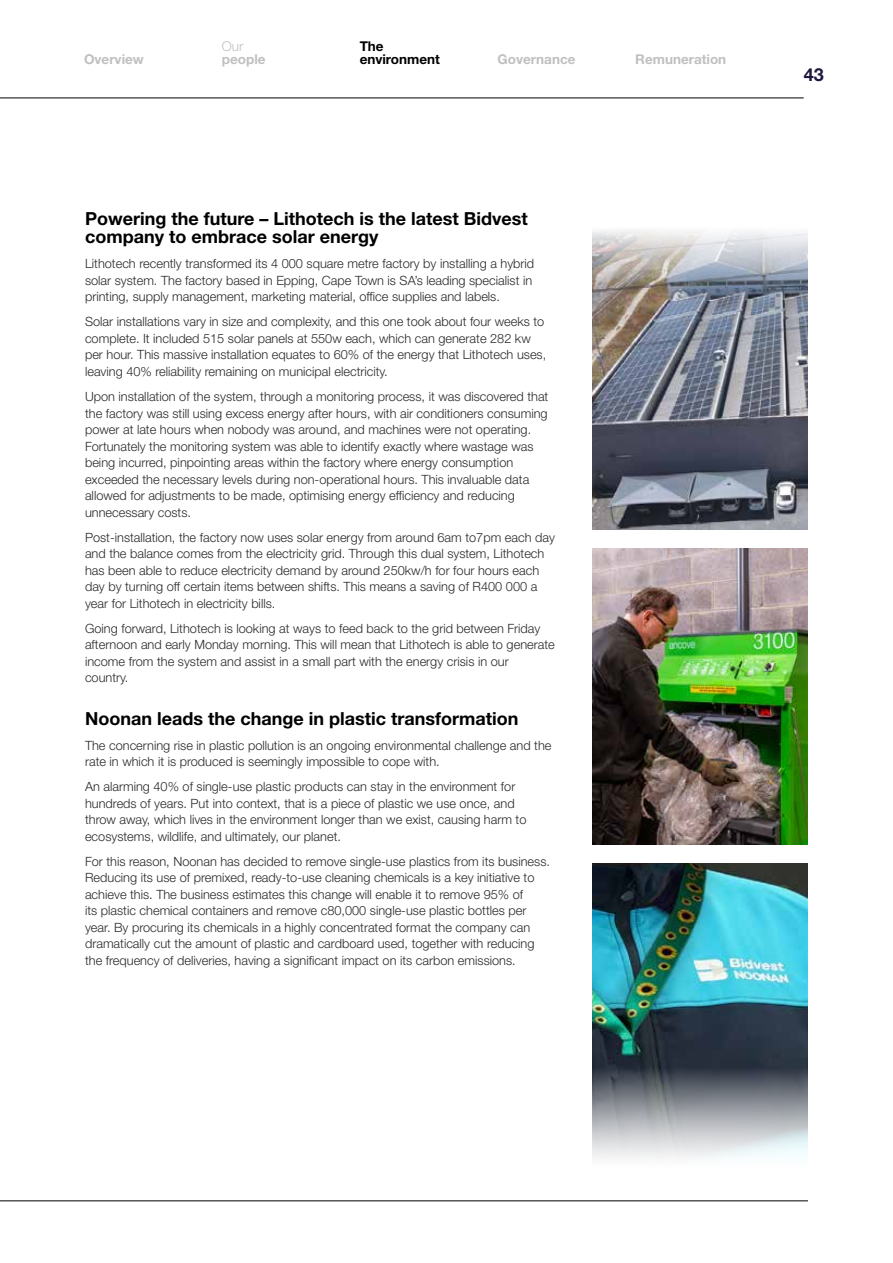
<style>
.page{position:relative;width:893px;height:1263px;background:#fff}
.page>*{position:absolute;margin:0;border:0;box-sizing:border-box;transform-origin:0 0}
.t1{font:700 18px/18px "Helvetica Neue LT Std";color:#000}
.t2{font:700 18px "Helvetica Neue LT Std";color:#20163f}
.t3{font:700 13.5px "Helvetica Neue LT Std";color:#c0c0c0}
.t4{font:700 13.5px/13.5px "Helvetica Neue LT Std";color:#000}
.t5{font:300 13.5px "Helvetica Neue LT Std";color:#c0c0c0}
.t6{font:300 12.75px/16.5px "Helvetica Neue LT Std";color:#292929}
</style>
<div class="page">
<hr style="left:0;top:98px;width:804px;height:1px;background:#000">
<hr style="left:0;top:1200px;width:808px;height:1px;background:#000">
<img style="left:593px;top:303px;width:215px;height:227px">
<img style="left:593px;top:548px;width:215px;height:297px">
<img style="left:593px;top:863px;width:215px;height:182px">
<svg style="left:592px;top:1045px;width:216px;height:114px;background:#838990"></svg>
<img style="left:592px;top:230px;width:216px;height:73px">
<p class="t3" style="left:84px;top:51px;width:61px">Overview</p>
<p class="t5" style="left:222px;top:38px;width:23px">Our</p>
<p class="t3" style="left:222px;top:51px;width:45px">people</p>
<p class="t4" style="left:360px;top:39px;width:82px">The environment</p>
<p class="t3" style="left:497px;top:51px;width:80px">Governance</p>
<p class="t3" style="left:635px;top:51px;width:92px">Remuneration</p>
<h1 class="t1" style="left:85px;top:210px;width:444px">Powering the future – Lithotech is the latest Bidvest company to embrace solar energy</h1>
<p class="t6" style="left:85px;top:255px;width:451px">Lithotech recently transformed its 4 000 square metre factory by installing a hybrid solar system. The factory based in Epping, Cape Town is SA’s leading specialist in printing, supply management, marketing material, office supplies and labels.</p>
<p class="t6" style="left:85px;top:313px;width:463px">Solar installations vary in size and complexity, and this one took about four weeks to complete. It included 515 solar panels at 550w each, which can generate 282 kw per hour. This massive installation equates to 60% of the energy that Lithotech uses, leaving 40% reliability remaining on municipal electricity.</p>
<p class="t6" style="left:85px;top:388px;width:465px">Upon installation of the system, through a monitoring process, it was discovered that the factory was still using excess energy after hours, with air conditioners consuming power at late hours when nobody was around, and machines were not operating.<br>Fortunately the monitoring system was able to identify exactly where wastage was being incurred, pinpointing areas within the factory where energy consumption exceeded the necessary levels during non-operational hours. This invaluable data allowed for adjustments to be made, optimising energy efficiency and reducing unnecessary costs.</p>
<p class="t6" style="left:85px;top:528px;width:471px">Post-installation, the factory now uses solar energy from around 6am to7pm each day and the balance comes from the electricity grid. Through this dual system, Lithotech has been able to reduce electricity demand by around 250kw/h for four hours each day by turning off certain items between shifts. This means a saving of R400 000 a year for Lithotech in electricity bills.</p>
<p class="t6" style="left:85px;top:619px;width:471px">Going forward, Lithotech is looking at ways to feed back to the grid between Friday afternoon and early Monday morning. This will mean that Lithotech is able to generate income from the system and assist in a small part with the energy crisis in our country.</p>
<h1 class="t1" style="left:85px;top:709px;width:435px">Noonan leads the change in plastic transformation</h1>
<p class="t6" style="left:85px;top:737px;width:468px">The concerning rise in plastic pollution is an ongoing environmental challenge and the rate in which it is produced is seemingly impossible to cope with.</p>
<p class="t6" style="left:85px;top:778px;width:443px">An alarming 40% of single-use plastic products can stay in the environment for hundreds of years. Put into context, that is a piece of plastic we use once, and throw away, which lives in the environment longer than we exist, causing harm to ecosystems, wildlife, and ultimately, our planet.</p>
<p class="t6" style="left:85px;top:853px;width:466px">For this reason, Noonan has decided to remove single-use plastics from its business.<br>Reducing its use of premixed, ready-to-use cleaning chemicals is a key initiative to achieve this. The business estimates this change will enable it to remove 95% of<br>its plastic chemical containers and remove c80,000 single-use plastic bottles per year. By procuring its chemicals in a highly concentrated format the company can dramatically cut the amount of plastic and cardboard used, together with reducing the frequency of deliveries, having a significant impact on its carbon emissions.</p>
<h1 class="t2" style="left:804px;top:63px;width:22px">43</h1>
</div>
